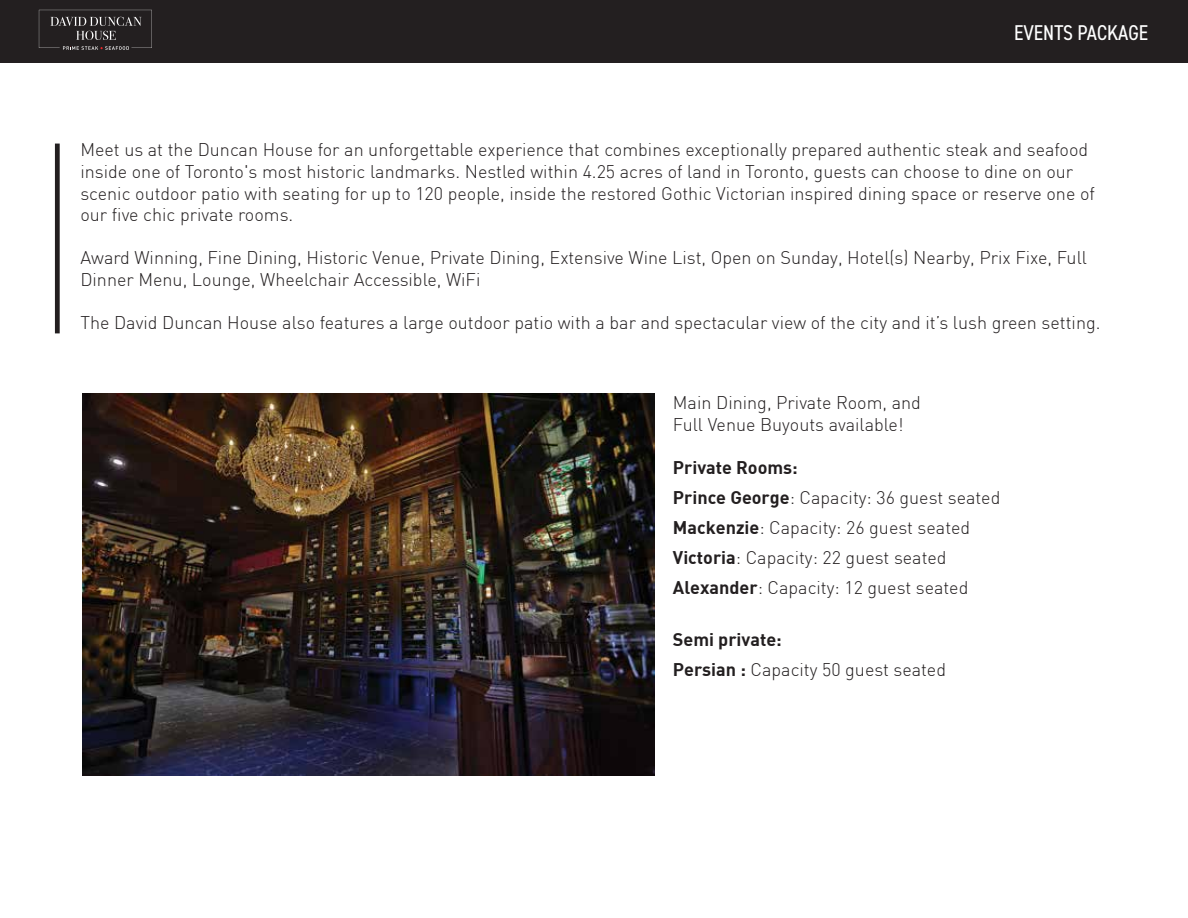
<style>
.page{position:relative;width:1188px;height:918px;background:#fff}
.page>*{position:absolute;margin:0;border:0;box-sizing:border-box;transform-origin:0 0}
.t1{font:condensed 21.45px "DIN2014";color:#fff}
.t2{font:300 18px/21.6px "DIN";color:#231f20}
.t3{font:18px "DIN Bold";color:#231f20}
.s1{font-family:"DIN Bold";font-weight:400}
</style>
<div class="page">
<div style="left:0;top:0;width:1188px;height:62px;background:#231f20"></div>
<svg style="left:39px;top:10px;width:113px;height:40px"></svg>
<img style="left:82px;top:394px;width:572px;height:381px">
<div style="left:55px;top:144px;width:5px;height:189px;background:#231f20"></div>
<p class="t1" style="left:1014px;top:18px;width:136px">EVENTS PACKAGE</p>
<p class="t2" style="left:80px;top:139px;width:1016px">Meet us at the Duncan House for an unforgettable experience that combines exceptionally prepared authentic steak and seafood inside one of Toronto's most historic landmarks. Nestled within 4.25 acres of land in Toronto, guests can choose to dine on our scenic outdoor patio with seating for up to 120 people, inside the restored Gothic Victorian inspired dining space or reserve one of our five chic private rooms.</p>
<p class="t2" style="left:80px;top:247px;width:1008px">Award Winning, Fine Dining, Historic Venue, Private Dining, Extensive Wine List, Open on Sunday, Hotel(s) Nearby, Prix Fixe, Full<br>Dinner Menu, Lounge, Wheelchair Accessible, WiFi</p>
<p class="t2" style="left:80px;top:312px;width:1022px">The David Duncan House also features a large outdoor patio with a bar and spectacular view of the city and it’s lush green setting.</p>
<p class="t2" style="left:673px;top:392px;width:250px">Main Dining, Private Room, and<br>Full Venue Buyouts available!</p>
<p class="t3" style="left:673px;top:456px;width:126px">Private Rooms:</p>
<p class="t2" style="left:673px;top:482px;width:329px;line-height:30px"><span class="s1">Prince George</span>: Capacity: 36 guest seated <span class="s1">Mackenzie</span>: Capacity: 26 guest seated <span class="s1">Victoria</span>: Capacity: 22 guest seated <span class="s1">Alexander</span>: Capacity: 12 guest seated</p>
<p class="t3" style="left:673px;top:628px;width:110px">Semi private:</p>
<p class="t2" style="left:673px;top:659px;width:275px"><span class="s1">Persian :</span> Capacity 50 guest seated</p>
</div>
